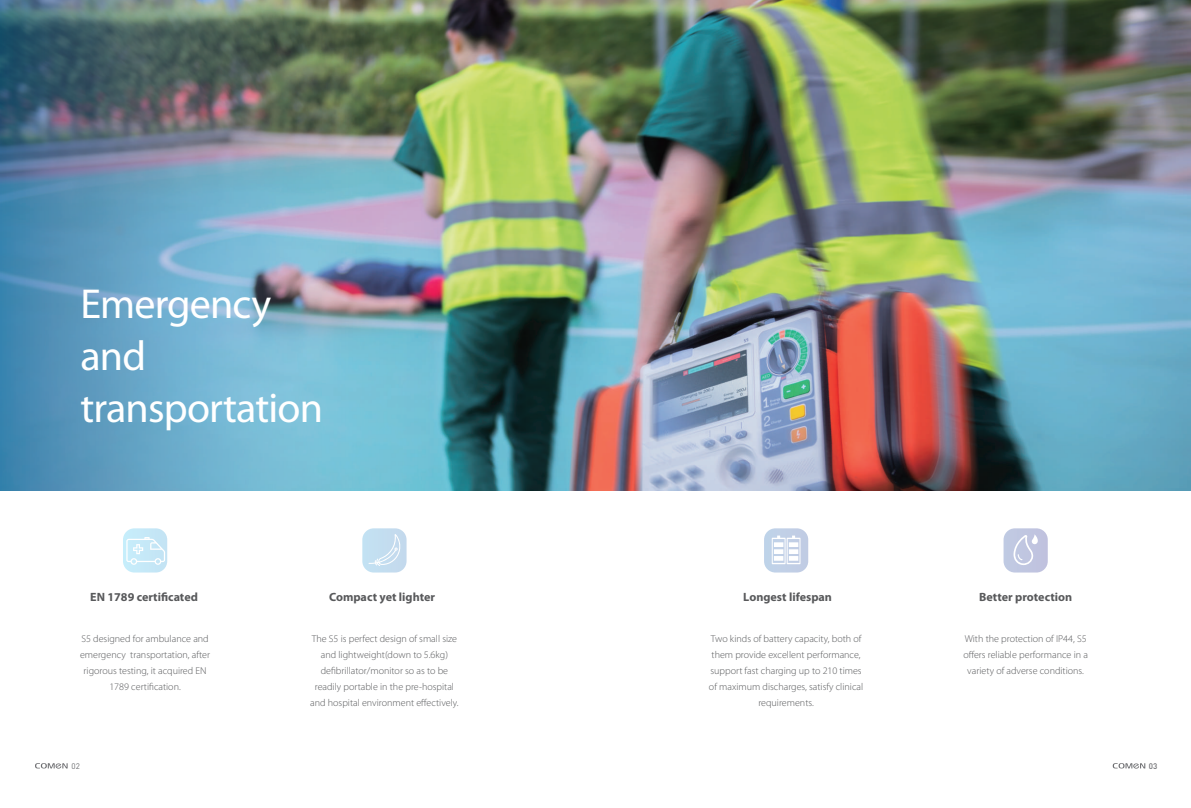
<style>
.page{position:relative;width:1191px;height:808px;background:#fff}
.page>*{position:absolute;margin:0;border:0;box-sizing:border-box;transform-origin:0 0}
.t1{font:42px/52px "Myriad Pro";letter-spacing:-.02em;color:#fff}
.t2{font:700 12px "Myriad Pro";color:#58595b}
.t3{font:300 10px/16px "Myriad Pro";color:#57585a;text-align:center}
.t4{font:8px "DIN Pro";color:#6c6d70}
.t5{font:8px "DIN";color:#6c6d70}
</style>
<div class="page">
<img style="left:441px;top:0;width:750px;height:490px">
<img style="left:0;top:0;width:441px;height:490px">
<svg style="left:35px;top:763px;width:33px;height:5px"></svg>
<svg style="left:1112px;top:763px;width:33px;height:5px"></svg>
<div style="left:1003px;top:528px;width:44px;height:44px;background:#c0c6e1;border-radius:11px"></div>
<svg style="left:1013px;top:534px;width:25px;height:31px"></svg>
<svg style="left:764px;top:528px;width:44px;height:44px"></svg>
<svg style="left:771px;top:535px;width:29px;height:29px"></svg>
<div style="left:362px;top:528px;width:44px;height:44px;background:#c3ddf0;border-radius:11px"></div>
<svg style="left:368px;top:534px;width:33px;height:32px"></svg>
<div style="left:123px;top:528px;width:44px;height:44px;background:#c6e9f8;border-radius:11px"></div>
<svg style="left:126px;top:537px;width:39px;height:28px"></svg>
<h1 class="t1" style="left:80px;top:279px;width:244px">Emergency and transportation</h1>
<p class="t2" style="left:90px;top:590px;width:109px">EN 1789 certificated</p>
<p class="t2" style="left:329px;top:590px;width:107px">Compact yet lighter</p>
<p class="t2" style="left:743px;top:590px;width:90px">Longest lifespan</p>
<p class="t2" style="left:979px;top:590px;width:94px">Better protection</p>
<p class="t3" style="left:80px;top:630px;width:132px">S5 designed for ambulance and emergency transportation, after rigorous testing, it acquired EN<br>1789 certification.</p>
<p class="t3" style="left:310px;top:630px;width:150px">The S5 is perfect design of small size and lightweight(down to 5.6kg) defibrillator/monitor so as to be readily portable in the pre-hospital and hospital environment effectively.</p>
<p class="t3" style="left:963px;top:630px;width:126px">With the protection of IP44, S5 offers reliable performance in a variety of adverse conditions.</p>
<p class="t3" style="left:709px;top:630px;width:156px">Two kinds of battery capacity, both of them provide excellent performance, support fast charging up to 210 times of maximum discharges, satisfy clinical requirements.</p>
<p class="t4" style="left:72px;top:761px;width:10px">02</p>
<p class="t5" style="left:1149px;top:761px;width:10px">03</p>
</div>
